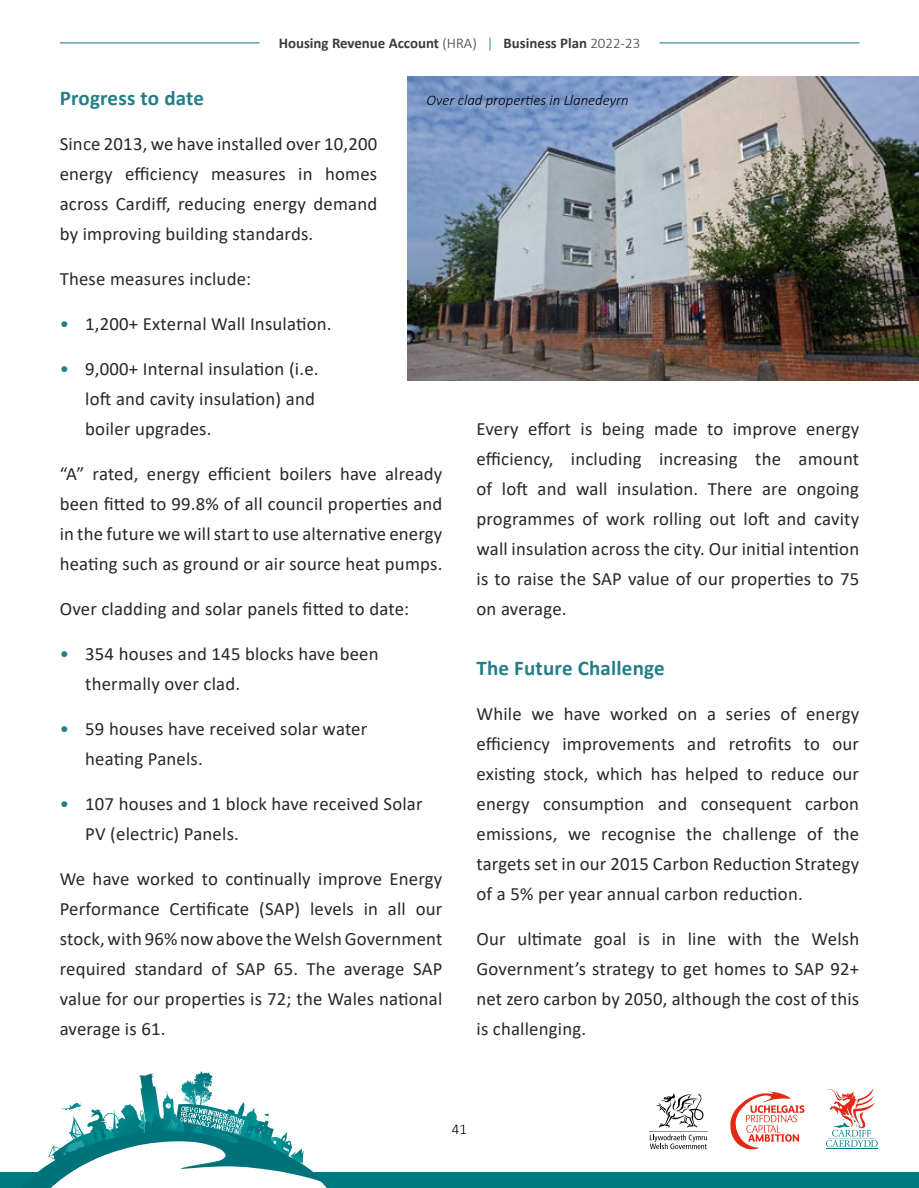
<style>
.page{position:relative;width:919px;height:1188px;background:#fff}
.page>*{position:absolute;margin:0;border:0;box-sizing:border-box;transform-origin:0 0}
.t1{font:700 21px "Calibri";letter-spacing:.01em;color:#237e87}
.t2{font:18.75px/30px "Calibri";letter-spacing:.01em;color:#282827;text-align:justify}
.t3{font:700 14.85px "Calibri";color:#3c3c3b}
.t4{font:italic 300 14.85px "Calibri";color:#000}
.t5{font:300 14.85px "Calibri";color:#000}
.s1{font-weight:300}
.s2{font-weight:300;color:#017982}
.s3{color:#237e87}
</style>
<div class="page">
<svg style="left:730px;top:1092px;width:74px;height:57px"></svg>
<hr style="left:825px;top:1148px;width:52px;height:1px;background:#007982">
<svg style="left:826px;top:1088px;width:51px;height:59px"></svg>
<div style="left:0;top:1172px;width:918px;height:16px;background:#017982"></div>
<svg style="left:38px;top:1071px;width:289px;height:117px"></svg>
<svg style="left:648px;top:1093px;width:59px;height:56px"></svg>
<hr style="left:659px;top:43px;width:200px;height:1px;background:#047981">
<hr style="left:60px;top:43px;width:199px;height:1px;background:#047981">
<img style="left:407px;top:77px;width:511px;height:303px">
<p class="t3" style="left:279px;top:33px;width:363px">Housing Revenue Account <span class="s1">(HRA)</span> <span class="s2">|</span> Business Plan <span class="s1">2022-23</span></p>
<p class="t1" style="left:60px;top:83px;width:146px">Progress to date</p>
<p class="t2" style="left:60px;top:128px;width:319px">Since 2013, we have installed over 10,200 energy efficiency measures in homes across Cardiff, reducing energy demand by improving building standards.</p>
<p class="t2" style="left:60px;top:263px;width:193px">These measures include:</p>
<p class="t2" style="left:60px;top:308px;width:273px"><span class="s3">•</span> 1,200+ External Wall Insulation.</p>
<p class="t2" style="left:85px;top:353px;width:235px;text-align:left;text-indent:-26px"><span class="s3">•</span> 9,000+ Internal insulation (i.e. loft and cavity insulation) and boiler upgrades.</p>
<p class="t2" style="left:60px;top:458px;width:384px">“A” rated, energy efficient boilers have already been fitted to 99.8% of all council properties and in the future we will start to use alternative energy heating such as ground or air source heat pumps.</p>
<p class="t2" style="left:60px;top:593px;width:351px">Over cladding and solar panels fitted to date:</p>
<p class="t2" style="left:85px;top:638px;width:295px;text-indent:-26px"><span class="s3">•</span> 354 houses and 145 blocks have been thermally over clad.</p>
<p class="t2" style="left:85px;top:713px;width:283px;text-indent:-26px"><span class="s3">•</span> 59 houses have received solar water heating Panels.</p>
<p class="t2" style="left:85px;top:788px;width:339px;text-indent:-26px"><span class="s3">•</span> 107 houses and 1 block have received Solar<br>PV (electric) Panels.</p>
<p class="t2" style="left:60px;top:863px;width:384px">We have worked to continually improve Energy Performance Certificate (SAP) levels in all our stock,with 96%nowabove theWelshGovernment required standard of SAP 65. The average SAP value for our properties is 72; the Wales national average is 61.</p>
<p class="t4" style="left:426px;top:91px;width:204px">Over clad properties in Llanedeyrn</p>
<p class="t2" style="left:476px;top:413px;width:384px">Every effort is being made to improve energy efficiency, including increasing the amount of loft and wall insulation. There are ongoing programmes of work rolling out loft and cavity wall insulation across the city. Our initial intention is to raise the SAP value of our properties to 75 on average.</p>
<p class="t1" style="left:476px;top:653px;width:190px">The Future Challenge</p>
<p class="t2" style="left:476px;top:698px;width:384px">While we have worked on a series of energy efficiency improvements and retrofits to our existing stock, which has helped to reduce our energy consumption and consequent carbon emissions, we recognise the challenge of the targets set in our 2015 Carbon Reduction Strategy of a 5% per year annual carbon reduction.</p>
<p class="t2" style="left:476px;top:923px;width:384px">Our ultimate goal is in line with the Welsh Government’s strategy to get homes to SAP 92+ net zero carbon by 2050, although the cost of this is challenging.</p>
<p class="t5" style="left:452px;top:1120px;width:17px">41</p>
</div>
